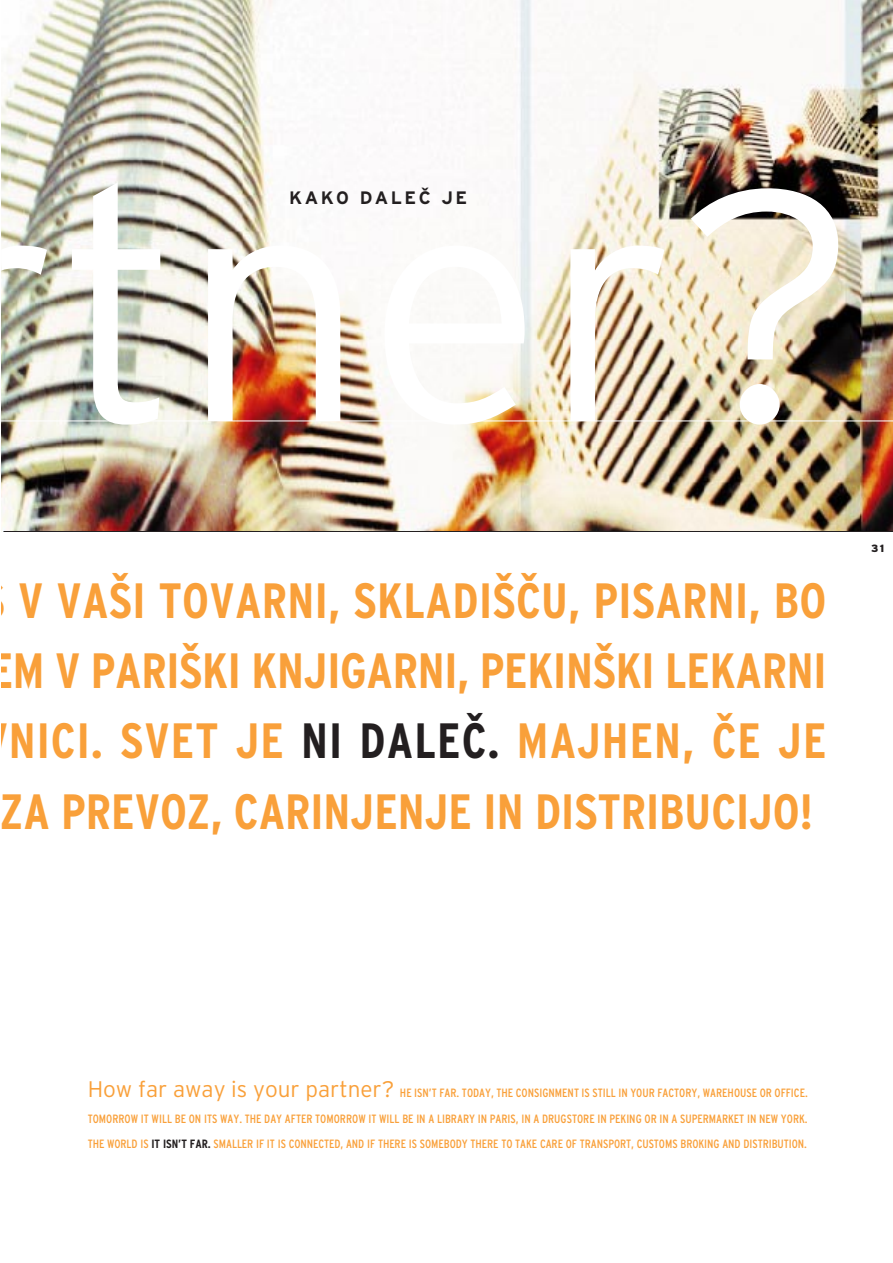
<style>
.page{position:relative;width:893px;height:1263px;background:#fff}
.page>*{position:absolute;margin:0;border:0;box-sizing:border-box;transform-origin:0 0}
.t1{font:700 condensed 49.5px/70.2px "Interstate EE";color:#f9a03a;text-align:center}
.t2{font:700 18px "Interstate EE";letter-spacing:.135em;color:#231f20}
.t3{font:condensed 12px/25.5px "Interstate EE";letter-spacing:-.005em;color:#f9a03a;text-align:justify}
.t4{font:900 10.5px "Interstate EE";color:#231f20}
.s1{color:#231f20}
.s2{font-weight:300;font-stretch:normal;font-size:22.5px}
.s3{font-weight:700;color:#231f20}
</style>
<div class="page">
<img style="left:1px;top:0;width:859px;height:531px">
<img style="left:860px;top:0;width:32px;height:531px">
<hr style="left:1px;top:421px;width:891px;height:1px;background:#fff">
<img style="left:1px;top:182px;width:837px;height:243px">
<hr style="left:3px;top:531px;width:889px;height:1px;background:#231f20">
<h2 class="t2" style="left:289px;top:190px;width:179px">KAKO DALEâ JE</h2>
<h1 class="t1" style="left:-10px;top:569px;width:838px">V VA·I TOVARNI, SKLADI·âU, PISARNI, BO EM V PARI·KI KNJIGARNI, PEKIN·KI LEKARNI NICI. SVET JE <span class="s1">NI DALEâ.</span> MAJHEN, âE JE ZA PREVOZ, CARINJENJE IN DISTRIBUCIJO!</h1>
<p class="t4" style="left:871px;top:544px;width:15px">31</p>
<p class="t3" style="left:88px;top:1081px;width:721px"><span class="s2">How far away is your partner?</span> HE ISN’T FAR. TODAY, THE CONSIGNMENT IS STILL IN YOUR FACTORY, WAREHOUSE OR OFFICE.<br>TOMORROW IT WILL BE ON ITS WAY. THE DAY AFTER TOMORROW IT WILL BE IN A LIBRARY IN PARIS, IN A DRUGSTORE IN PEKING OR IN A SUPERMARKET IN NEW YORK.<br>THE WORLD IS <span class="s3">IT ISN’T FAR.</span> SMALLER IF IT IS CONNECTED, AND IF THERE IS SOMEBODY THERE TO TAKE CARE OF TRANSPORT, CUSTOMS BROKING AND DISTRIBUTION.</p>
</div>
